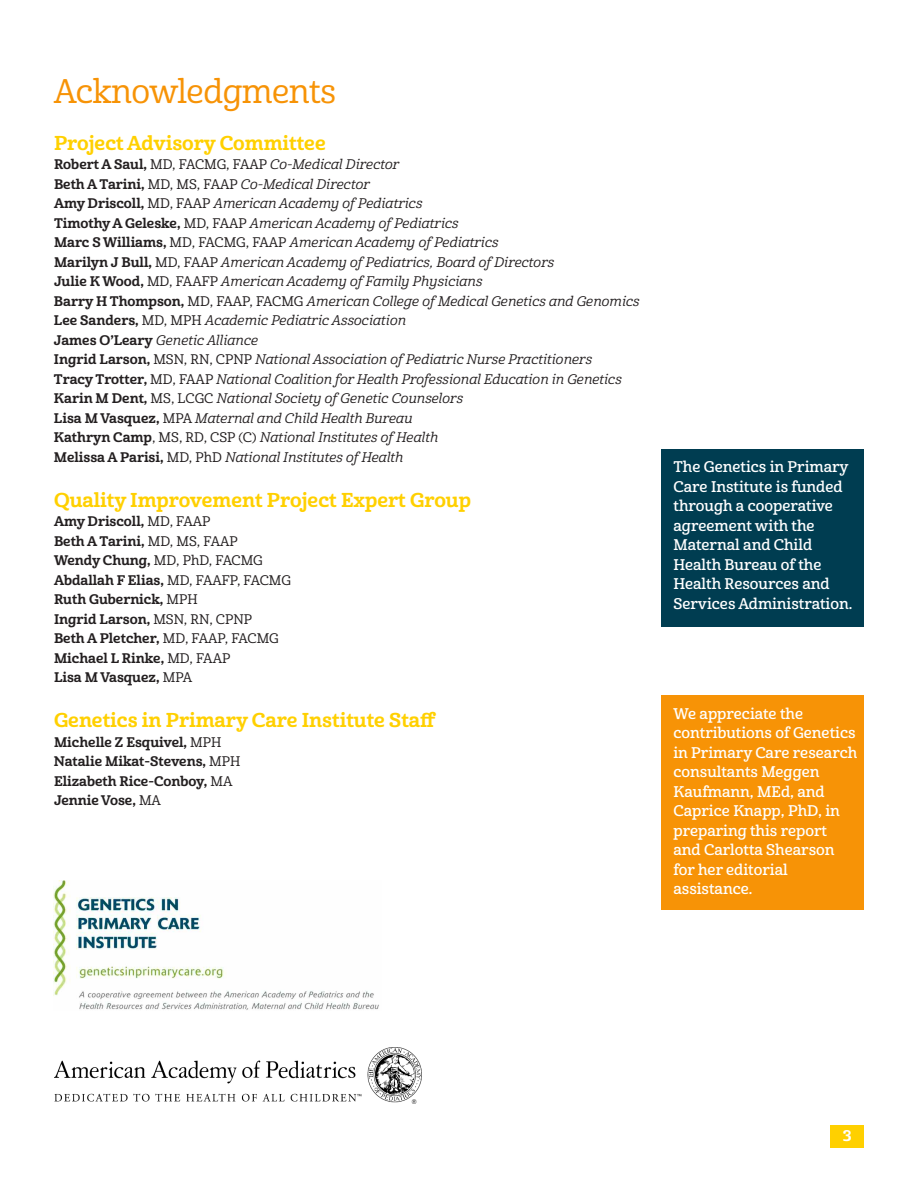
<style>
.page{position:relative;width:918px;height:1188px;background:#fff}
.page>*{position:absolute;margin:0;border:0;box-sizing:border-box;transform-origin:0 0}
.t1{font:33px "Cabrito Nor Med";letter-spacing:-.015em;color:#f79306}
.t2{font:19.5px "Cabrito Nor Bol";color:#ffd000}
.t3{font:15px/19.5px "Cabrito Nor Dem";color:#fff}
.t4{font:15px "Cabrito Nor Bol";color:#fff}
.t5{font:13.5px/19.5px "Cabrito Nor Med It";color:#231f20}
.t6{font:13.5px/19.5px "Cabrito Nor Bol";color:#231f20}
.t7{font:13.5px "Cabrito Nor Med";color:#231f20}
.s1{font-family:"Cabrito Nor Bol"}
.s2{font-family:"Cabrito Nor Med"}
</style>
<div class="page">
<div style="left:830px;top:1125px;width:34px;height:23px;background:#ffd000"></div>
<div style="left:662px;top:449px;width:202px;height:177px;background:#003d51"></div>
<div style="left:662px;top:695px;width:202px;height:215px;background:#f79306"></div>
<img style="left:54px;top:1048px;width:367px;height:56px">
<img style="left:53px;top:880px;width:326px;height:130px">
<h1 class="t1" style="left:54px;top:79px;width:284px">Acknowledgments</h1>
<h2 class="t2" style="left:54px;top:136px;width:273px">Project Advisory Committee</h2>
<p class="t5" style="left:54px;top:156px;width:587px"><span class="s1">Robert A Saul,</span> <span class="s2">MD, FACMG, FAAP</span> Co-Medical Director<br><span class="s1">Beth A Tarini,</span> <span class="s2">MD, MS, FAAP</span> Co-Medical Director<br><span class="s1">Amy Driscoll,</span> <span class="s2">MD, FAAP</span> American Academy of Pediatrics<br><span class="s1">Timothy A Geleske,</span> <span class="s2">MD, FAAP</span> American Academy of Pediatrics<br><span class="s1">Marc S Williams,</span> <span class="s2">MD, FACMG, FAAP</span> American Academy of Pediatrics<br><span class="s1">Marilyn J Bull,</span> <span class="s2">MD, FAAP</span> American Academy of Pediatrics, Board of Directors<br><span class="s1">Julie K Wood,</span> <span class="s2">MD, FAAFP</span> American Academy of Family Physicians<br><span class="s1">Barry H Thompson,</span> <span class="s2">MD, FAAP, FACMG</span> American College of Medical Genetics and Genomics <span class="s1">Lee Sanders,</span> <span class="s2">MD, MPH</span> Academic Pediatric Association<br><span class="s1">James O’Leary</span> Genetic Alliance<br><span class="s1">Ingrid Larson,</span> <span class="s2">MSN, RN, CPNP</span> National Association of Pediatric Nurse Practitioners<br><span class="s1">Tracy Trotter,</span> <span class="s2">MD, FAAP</span> National Coalition for Health Professional Education in Genetics <span class="s1">Karin M Dent,</span> <span class="s2">MS, LCGC</span> National Society of Genetic Counselors<br><span class="s1">Lisa M Vasquez,</span> <span class="s2">MPA</span> Maternal and Child Health Bureau<br><span class="s1">Kathryn Camp</span><span class="s2">, MS, RD, CSP (C)</span> National Institutes of Health<br><span class="s1">Melissa A Parisi,</span> <span class="s2">MD, PhD</span> National Institutes of Health</p>
<h2 class="t2" style="left:54px;top:493px;width:418px">Quality Improvement Project Expert Group</h2>
<p class="t6" style="left:54px;top:513px;width:185px">Amy Driscoll, <span class="s2">MD, FAAP<br></span>Beth A Tarini, <span class="s2">MD, MS, FAAP</span></p>
<p class="t7" style="left:54px;top:556px;width:210px"><span class="s1">Wendy Chung,</span> MD, PhD, FACMG</p>
<p class="t6" style="left:54px;top:572px;width:238px">Abdallah F Elias, <span class="s2">MD, FAAFP, FACMG<br></span>Ruth Gubernick, <span class="s2">MPH<br></span>Ingrid Larson, <span class="s2">MSN, RN, CPNP<br></span>Beth A Pletcher, <span class="s2">MD, FAAP, FACMG<br></span>Michael L Rinke, <span class="s2">MD, FAAP<br></span>Lisa M Vasquez, <span class="s2">MPA</span></p>
<h2 class="t2" style="left:54px;top:713px;width:384px">Genetics in Primary Care Institute Staff</h2>
<p class="t6" style="left:54px;top:734px;width:188px">Michelle Z Esquivel, <span class="s2">MPH<br></span>Natalie Mikat-Stevens, <span class="s2">MPH<br></span>Elizabeth Rice-Conboy, <span class="s2">MA<br></span>Jennie Vose, <span class="s2">MA</span></p>
<p class="t3" style="left:673px;top:459px;width:180px">The Genetics in Primary<br>Care Institute is funded through a cooperative agreement with the<br>Maternal and Child<br>Health Bureau of the<br>Health Resources and<br>Services Administration.</p>
<p class="t3" style="left:673px;top:705px;width:185px">We appreciate the contributions of Genetics in Primary Care research consultants Meggen<br>Kaufmann, MEd, and<br>Caprice Knapp, PhD, in preparing this report and Carlotta Shearson for her editorial assistance.</p>
<p class="t4" style="left:843px;top:1131px;width:10px">3</p>
</div>
